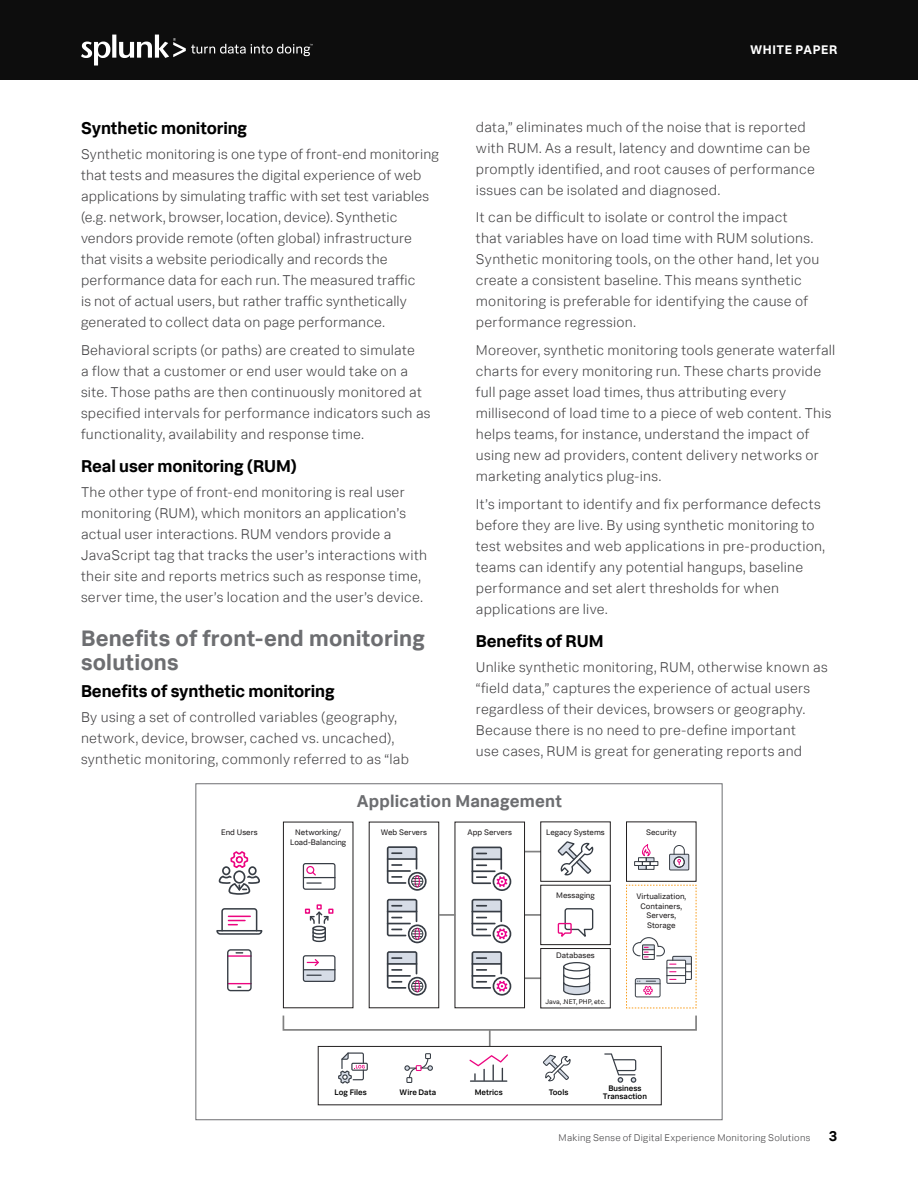
<style>
.page{position:relative;width:918px;height:1188px;background:#fff}
.page>*{position:absolute;margin:0;border:0;box-sizing:border-box;transform-origin:0 0}
.H2_Sub_Header_FANCY{font:700 22.5px/24px "Splunk Data Sans";letter-spacing:.01em;color:#6d6e71}
.H3_Section_Head{font:700 17.25px "Splunk Data Sans";letter-spacing:-.01em;color:#000}
.Main_Body_Text_FANCY{font:700 17.25px "Splunk Data Sans";letter-spacing:.01em;color:#6d6e71}
.Main_Body_Text_FANCY-2{font:300 14.25px/21px "Splunk Data Sans";letter-spacing:.02em;color:#414042}
.t1{font:700 14.25px "Splunk Data Sans";color:#000}
.t2{font:700 12.6px "Splunk Data Sans";letter-spacing:.04em;color:#fff}
.t3{font:300 9.75px "Splunk Data Sans";letter-spacing:.025em;color:#414042}
.t4{font:8.1px/9.6px "Splunk Data Sans";color:#221f20;text-align:center}
.t5{font:500 8.1px/7.6px "Splunk Data Sans";color:#000;text-align:center}
.t6{font:6.75px "Splunk Data Sans";color:#221f20}
</style>
<div class="page">
<div style="left:0;top:0;width:918px;height:80px;background:#0d0d0d"></div>
<svg style="left:81px;top:35px;width:232px;height:31px"></svg>
<svg style="left:525px;top:851px;width:15px;height:1px"></svg>
<svg style="left:525px;top:914px;width:15px;height:2px"></svg>
<svg style="left:525px;top:977px;width:15px;height:2px"></svg>
<svg style="left:489px;top:1031px;width:2px;height:15px"></svg>
<div style="left:283px;top:822px;width:70px;height:186px;border:1px solid #221f20"></div>
<div style="left:540px;top:822px;width:71px;height:60px;border:1px solid #221f20"></div>
<div style="left:540px;top:948px;width:71px;height:60px;border:1px solid #221f20"></div>
<div style="left:626px;top:822px;width:70px;height:60px;border:1px solid #221f20"></div>
<div style="left:455px;top:822px;width:70px;height:186px;border:1px solid #221f20"></div>
<div style="left:318px;top:1046px;width:344px;height:59px;border:1px solid #221f20"></div>
<div style="left:369px;top:822px;width:70px;height:186px;border:1px solid #221f20"></div>
<div style="left:540px;top:885px;width:71px;height:60px;border:1px solid #221f20"></div>
<svg style="left:439px;top:914px;width:16px;height:2px"></svg>
<svg style="left:218px;top:851px;width:42px;height:44px"></svg>
<svg style="left:216px;top:908px;width:47px;height:27px"></svg>
<svg style="left:227px;top:949px;width:25px;height:42px"></svg>
<svg style="left:305px;top:904px;width:28px;height:39px"></svg>
<svg style="left:303px;top:955px;width:33px;height:27px"></svg>
<svg style="left:303px;top:863px;width:33px;height:27px"></svg>
<svg style="left:472px;top:951px;width:39px;height:45px"></svg>
<svg style="left:472px;top:899px;width:39px;height:44px"></svg>
<svg style="left:472px;top:847px;width:39px;height:44px"></svg>
<svg style="left:387px;top:951px;width:40px;height:45px"></svg>
<svg style="left:387px;top:899px;width:40px;height:44px"></svg>
<svg style="left:387px;top:846px;width:40px;height:45px"></svg>
<div style="left:563px;top:962px;width:27px;height:10px;border:1px solid #373d45;border-radius:50%"></div>
<svg style="left:563px;top:966px;width:28px;height:30px"></svg>
<svg style="left:557px;top:841px;width:37px;height:34px"></svg>
<svg style="left:542px;top:1054px;width:29px;height:27px"></svg>
<svg style="left:557px;top:908px;width:37px;height:29px"></svg>
<div style="left:634px;top:861px;width:9px;height:5px;border:1px solid #373d45"></div>
<div style="left:650px;top:861px;width:8px;height:5px;border:1px solid #373d45"></div>
<div style="left:638px;top:865px;width:9px;height:5px;border:1px solid #373d45"></div>
<div style="left:646px;top:865px;width:9px;height:5px;border:1px solid #373d45"></div>
<svg style="left:638px;top:844px;width:16px;height:25px"></svg>
<svg style="left:669px;top:845px;width:21px;height:26px"></svg>
<svg style="left:626px;top:884px;width:71px;height:125px"></svg>
<div style="left:283px;top:1015px;width:414px;height:16px;border:2px solid #818181"></div>
<svg style="left:338px;top:1052px;width:30px;height:32px"></svg>
<svg style="left:404px;top:1053px;width:29px;height:30px"></svg>
<svg style="left:604px;top:1053px;width:32px;height:30px"></svg>
<hr style="left:470px;top:1080px;width:37px;height:2px;background:#373d45">
<svg style="left:469px;top:1054px;width:39px;height:27px"></svg>
<p class="H3_Section_Head" style="left:81px;top:117px;width:168px">Synthetic monitoring</p>
<p class="Main_Body_Text_FANCY-2" style="left:81px;top:144px;width:360px">Synthetic monitoring is one type of front-end monitoring that tests and measures the digital experience of web applications by simulating traffic with set test variables (e.g. network, browser, location, device). Synthetic vendors provide remote (often global) infrastructure that visits a website periodically and records the performance data for each run. The measured traffic<br>is not of actual users, but rather traffic synthetically generated to collect data on page performance.</p>
<p class="Main_Body_Text_FANCY-2" style="left:81px;top:339px;width:351px">Behavioral scripts (or paths) are created to simulate<br>a flow that a customer or end user would take on a site. Those paths are then continuously monitored at specified intervals for performance indicators such as functionality, availability and response time.</p>
<p class="H3_Section_Head" style="left:81px;top:455px;width:218px">Real user monitoring (RUM)</p>
<p class="Main_Body_Text_FANCY-2" style="left:81px;top:482px;width:348px">The other type of front-end monitoring is real user monitoring (RUM), which monitors an application’s actual user interactions. RUM vendors provide a JavaScript tag that tracks the user’s interactions with their site and reports metrics such as response time, server time, the user’s location and the user’s device.</p>
<p class="H2_Sub_Header_FANCY" style="left:81px;top:626px;width:345px">Benefits of front-end monitoring solutions</p>
<p class="H3_Section_Head" style="left:81px;top:680px;width:255px">Benefits of synthetic monitoring</p>
<p class="Main_Body_Text_FANCY-2" style="left:81px;top:706px;width:330px">By using a set of controlled variables (geography, network, device, browser, cached vs. uncached), synthetic monitoring, commonly referred to as “lab</p>
<p class="t2" style="left:750px;top:42px;width:89px">WHITE PAPER</p>
<p class="Main_Body_Text_FANCY-2" style="left:476px;top:116px;width:341px">data,” eliminates much of the noise that is reported with RUM. As a result, latency and downtime can be promptly identified, and root causes of performance issues can be isolated and diagnosed.</p>
<p class="Main_Body_Text_FANCY-2" style="left:476px;top:207px;width:345px">It can be difficult to isolate or control the impact<br>that variables have on load time with RUM solutions.<br>Synthetic monitoring tools, on the other hand, let you create a consistent baseline. This means synthetic monitoring is preferable for identifying the cause of performance regression.</p>
<p class="Main_Body_Text_FANCY-2" style="left:476px;top:340px;width:361px">Moreover, synthetic monitoring tools generate waterfall charts for every monitoring run. These charts provide full page asset load times, thus attributing every millisecond of load time to a piece of web content. This helps teams, for instance, understand the impact of using new ad providers, content delivery networks or marketing analytics plug-ins.</p>
<p class="Main_Body_Text_FANCY-2" style="left:476px;top:493px;width:351px">It’s important to identify and fix performance defects before they are live. By using synthetic monitoring to test websites and web applications in pre-production, teams can identify any potential hangups, baseline performance and set alert thresholds for when applications are live.</p>
<p class="H3_Section_Head" style="left:476px;top:630px;width:129px">Benefits of RUM</p>
<p class="Main_Body_Text_FANCY-2" style="left:476px;top:657px;width:353px">Unlike synthetic monitoring, RUM, otherwise known as “field data,” captures the experience of actual users regardless of their devices, browsers or geography.<br>Because there is no need to pre-define important<br>use cases, RUM is great for generating reports and</p>
<p class="t4" style="left:221px;top:827px;width:38px">End Users</p>
<p class="t4" style="left:290px;top:827px;width:58px">Networking/<br>Load-Balancing</p>
<p class="Main_Body_Text_FANCY" style="left:357px;top:791px;width:207px">Application Management</p>
<p class="t4" style="left:381px;top:827px;width:48px">Web Servers</p>
<p class="t4" style="left:468px;top:827px;width:46px">App Servers</p>
<p class="t4" style="left:546px;top:827px;width:60px">Legacy Systems</p>
<p class="t4" style="left:556px;top:890px;width:40px">Messaging</p>
<p class="t4" style="left:556px;top:950px;width:40px">Databases</p>
<p class="t6" style="left:546px;top:998px;width:61px">Java, .NET, PHP, etc.</p>
<p class="t4" style="left:646px;top:827px;width:32px">Security</p>
<p class="t4" style="left:636px;top:891px;width:51px">Virtualization,<br>Containers,<br>Servers,<br>Storage</p>
<p class="t5" style="left:335px;top:1088px;width:34px">Log Files</p>
<p class="t5" style="left:400px;top:1088px;width:38px">Wire Data</p>
<p class="t5" style="left:475px;top:1088px;width:30px">Metrics</p>
<p class="t5" style="left:549px;top:1088px;width:21px">Tools</p>
<p class="t5" style="left:603px;top:1084px;width:45px">Business<br>Transaction</p>
<p class="t3" style="left:559px;top:1132px;width:253px">Making Sense of Digital Experience Monitoring Solutions</p>
<p class="t1" style="left:829px;top:1127px;width:10px">3</p>
</div>
